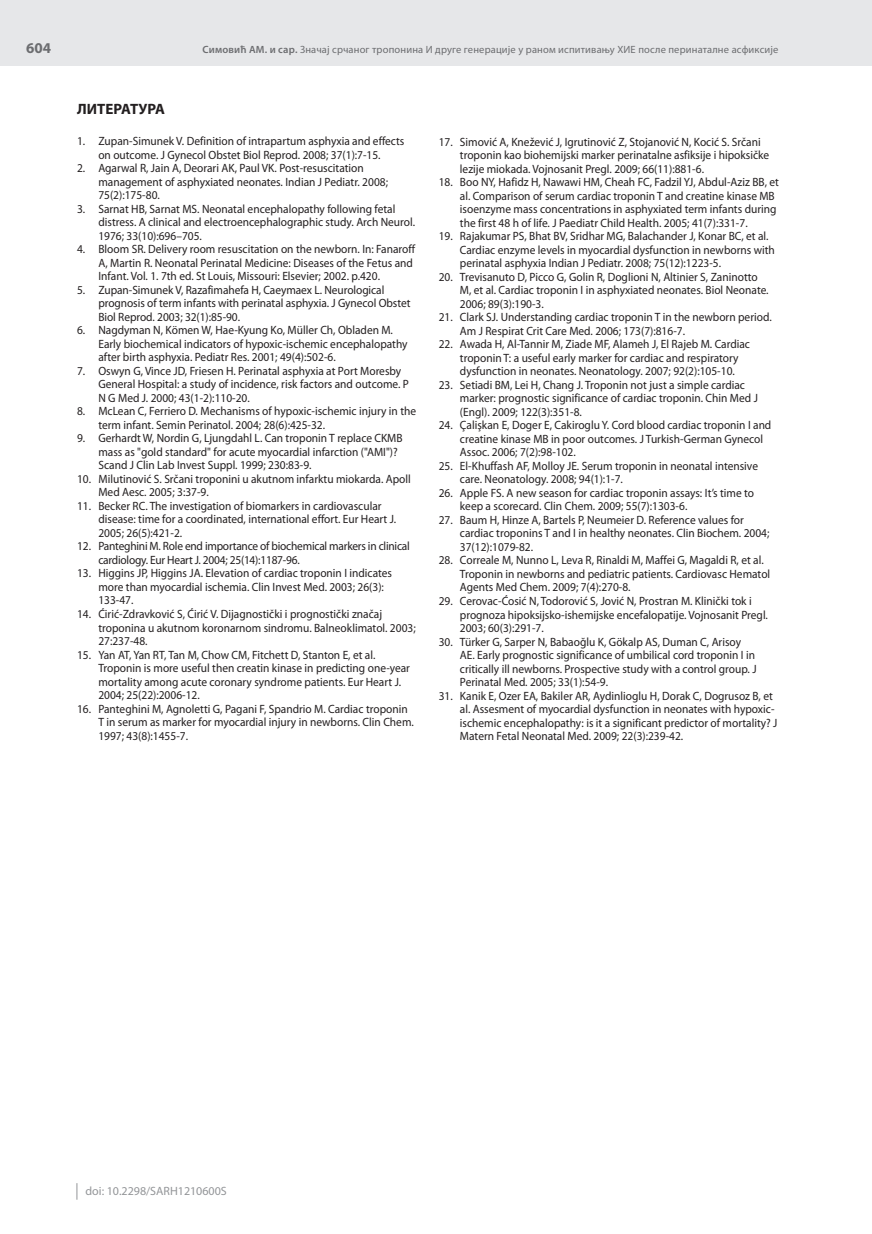
<style>
.page{position:relative;width:872px;height:1234px;background:#fff}
.page>*{position:absolute;margin:0;border:0;box-sizing:border-box;transform-origin:0 0}
.t1{font:700 15px "Myriad Pro";color:#231f20}
.t2{font:700 15px "Myriad Pro";color:#6c6d70}
.t3{font:12px/13.5px "Myriad Pro";color:#231f20;scale:.95 1}
.t4{font:12px/13.5px "Myriad Pro";letter-spacing:-.02em;color:#231f20;scale:.95 1}
.t5{font:12px "Myriad Pro";color:#939598}
.t6{font:10.5px "Myriad Pro";letter-spacing:.015em;color:#6c6d70}
.s1{font-weight:600}
</style>
<div class="page">
<div style="left:0;top:0;width:872px;height:66px;background:#e6e7e9"></div>
<svg style="left:77px;top:1183px;width:1px;height:16px"></svg>
<p class="t2" style="left:26px;top:38px;width:26px">604</p>
<p class="t6" style="left:203px;top:43px;width:577px"><span class="s1">Симовић АМ. и сар.</span> Значај срчаног тропонина И друге генерације у раном испитивању ХИЕ после перинаталне асфиксије</p>
<p class="t1" style="left:77px;top:99px;width:89px">ЛИТЕРАТУРА</p>
<p class="t3" style="left:77px;top:134px;width:346px;text-align:center">1. Zupan-Simunek V. Definition of intrapartum asphyxia and effects on outcome. J Gynecol Obstet Biol Reprod. 2008; 37(1):7-15.</p>
<p class="t3" style="left:98px;top:161px;width:306px;text-indent:-21px">2. Agarwal R, Jain A, Deorari AK, Paul VK. Post-resuscitation management of asphyxiated neonates. Indian J Pediatr. 2008;<br>75(2):175-80.</p>
<p class="t3" style="left:98px;top:202px;width:335px;text-indent:-21px">3. Sarnat HB, Sarnat MS. Neonatal encephalopathy following fetal distress. A clinical and electroencephalographic study. Arch Neurol.<br>1976; 33(10):696–705.</p>
<p class="t3" style="left:98px;top:242px;width:335px;text-indent:-21px">4. Bloom SR. Delivery room resuscitation on the newborn. In: Fanaroff<br>A, Martin R. Neonatal Perinatal Medicine: Diseases of the Fetus and<br>Infant. Vol. 1. 7th ed. St Louis, Missouri: Elsevier; 2002. p.420.</p>
<p class="t3" style="left:98px;top:283px;width:330px;text-indent:-21px">5. Zupan-Simunek V, Razafimahefa H, Caeymaex L. Neurological prognosis of term infants with perinatal asphyxia. J Gynecol Obstet<br>Biol Reprod. 2003; 32(1):85-90.</p>
<p class="t3" style="left:98px;top:323px;width:327px;text-indent:-21px">6. Nagdyman N, Kömen W, Hae-Kyung Ko, Müller Ch, Obladen M.<br>Early biochemical indicators of hypoxic-ischemic encephalopathy after birth asphyxia. Pediatr Res. 2001; 49(4):502-6.</p>
<p class="t3" style="left:98px;top:364px;width:328px;text-indent:-21px">7. Oswyn G, Vince JD, Friesen H. Perinatal asphyxia at Port Moresby<br>General Hospital: a study of incidence, risk factors and outcome. P<br>N G Med J. 2000; 43(1-2):110-20.</p>
<p class="t3" style="left:98px;top:404px;width:336px;text-indent:-21px">8. McLean C, Ferriero D. Mechanisms of hypoxic-ischemic injury in the term infant. Semin Perinatol. 2004; 28(6):425-32.</p>
<p class="t3" style="left:98px;top:431px;width:322px;text-indent:-21px">9. Gerhardt W, Nordin G, Ljungdahl L. Can troponin T replace CKMB mass as "gold standard" for acute myocardial infarction ("AMI")?<br>Scand J Clin Lab Invest Suppl. 1999; 230:83-9.</p>
<p class="t3" style="left:98px;top:472px;width:330px;text-indent:-21px">10. Milutinović S. Srčani troponini u akutnom infarktu miokarda. Apoll<br>Med Aesc. 2005; 3:37-9.</p>
<p class="t3" style="left:98px;top:499px;width:315px;text-indent:-21px">11. Becker RC. The investigation of biomarkers in cardiovascular disease: time for a coordinated, international effort. Eur Heart J.<br>2005; 26(5):421-2.</p>
<p class="t4" style="left:98px;top:539px;width:329px;text-indent:-21px">12. Panteghini M. Role end importance of biochemical markers in clinical cardiology. Eur Heart J. 2004; 25(14):1187-96.</p>
<p class="t3" style="left:98px;top:566px;width:311px;text-indent:-21px">13. Higgins JP, Higgins JA. Elevation of cardiac troponin I indicates more than myocardial ischemia. Clin Invest Med. 2003; 26(3):<br>133-47.</p>
<p class="t3" style="left:98px;top:607px;width:335px;text-indent:-21px">14. Ćirić-Zdravković S, Ćirić V. Dijagnostički i prognostički značaj troponina u akutnom koronarnom sindromu. Balneoklimatol. 2003;<br>27:237-48.</p>
<p class="t3" style="left:98px;top:647px;width:329px;text-indent:-21px">15. Yan AT, Yan RT, Tan M, Chow CM, Fitchett D, Stanton E, et al.<br>Troponin is more useful then creatin kinase in predicting one-year mortality among acute coronary syndrome patients. Eur Heart J.<br>2004; 25(22):2006-12.</p>
<p class="t3" style="left:98px;top:701px;width:333px;text-indent:-21px">16. Panteghini M, Agnoletti G, Pagani F, Spandrio M. Cardiac troponin<br>T in serum as marker for myocardial injury in newborns. Clin Chem.<br>1997; 43(8):1455-7.</p>
<p class="t3" style="left:460px;top:135px;width:327px;text-indent:-21px">17. Simović A, Knežević J, Igrutinović Z, Stojanović N, Kocić S. Srčani troponin kao biohemijski marker perinatalne asfiksije i hipoksičke lezije miokada. Vojnosanit Pregl. 2009; 66(11):881-6.</p>
<p class="t3" style="left:460px;top:175px;width:337px;text-indent:-21px">18. Boo NY, Hafidz H, Nawawi HM, Cheah FC, Fadzil YJ, Abdul-Aziz BB, et al. Comparison of serum cardiac troponin T and creatine kinase MB isoenzyme mass concentrations in asphyxiated term infants during the first 48 h of life. J Paediatr Child Health. 2005; 41(7):331-7.</p>
<p class="t3" style="left:460px;top:229px;width:333px;text-indent:-21px">19. Rajakumar PS, Bhat BV, Sridhar MG, Balachander J, Konar BC, et al.<br>Cardiac enzyme levels in myocardial dysfunction in newborns with perinatal asphyxia Indian J Pediatr. 2008; 75(12):1223-5.</p>
<p class="t3" style="left:460px;top:270px;width:326px;text-indent:-21px">20. Trevisanuto D, Picco G, Golin R, Doglioni N, Altinier S, Zaninotto<br>M, et al. Cardiac troponin I in asphyxiated neonates. Biol Neonate.<br>2006; 89(3):190-3.</p>
<p class="t3" style="left:460px;top:310px;width:330px;text-indent:-21px">21. Clark SJ. Understanding cardiac troponin T in the newborn period.<br>Am J Respirat Crit Care Med. 2006; 173(7):816-7.</p>
<p class="t3" style="left:460px;top:337px;width:307px;text-indent:-21px">22. Awada H, Al-Tannir M, Ziade MF, Alameh J, El Rajeb M. Cardiac troponin T: a useful early marker for cardiac and respiratory dysfunction in neonates. Neonatology. 2007; 92(2):105-10.</p>
<p class="t3" style="left:460px;top:378px;width:315px;text-indent:-21px">23. Setiadi BM, Lei H, Chang J. Troponin not just a simple cardiac marker: prognostic significance of cardiac troponin. Chin Med J (Engl). 2009; 122(3):351-8.</p>
<p class="t3" style="left:460px;top:418px;width:329px;text-indent:-21px">24. Çalişkan E, Doger E, Cakiroglu Y. Cord blood cardiac troponin I and creatine kinase MB in poor outcomes. J Turkish-German Gynecol<br>Assoc. 2006; 7(2):98-102.</p>
<p class="t3" style="left:460px;top:459px;width:315px;text-indent:-21px">25. El-Khuffash AF, Molloy JE. Serum troponin in neonatal intensive care. Neonatology. 2008; 94(1):1-7.</p>
<p class="t3" style="left:460px;top:486px;width:311px;text-indent:-21px">26. Apple FS. A new season for cardiac troponin assays: It’s time to keep a scorecard. Clin Chem. 2009; 55(7):1303-6.</p>
<p class="t3" style="left:460px;top:513px;width:327px;text-indent:-21px">27. Baum H, Hinze A, Bartels P, Neumeier D. Reference values for cardiac troponins T and I in healthy neonates. Clin Biochem. 2004;<br>37(12):1079-82.</p>
<p class="t3" style="left:460px;top:553px;width:328px;text-indent:-21px">28. Correale M, Nunno L, Leva R, Rinaldi M, Maffei G, Magaldi R, et al.<br>Troponin in newborns and pediatric patients. Cardiovasc Hematol<br>Agents Med Chem. 2009; 7(4):270-8.</p>
<p class="t3" style="left:460px;top:594px;width:326px;text-indent:-21px">29. Cerovac-Ćosić N, Todorović S, Jović N, Prostran M. Klinički tok i prognoza hipoksijsko-ishemijske encefalopatije. Vojnosanit Pregl.<br>2003; 60(3):291-7.</p>
<p class="t3" style="left:460px;top:634px;width:314px;text-indent:-21px">30. Türker G, Sarper N, Babaoğlu K, Gökalp AS, Duman C, Arisoy AE. Early prognostic significance of umbilical cord troponin I in critically ill newborns. Prospective study with a control group. J Perinatal Med. 2005; 33(1):54-9.</p>
<p class="t3" style="left:460px;top:688px;width:336px;text-indent:-21px">31. Kanik E, Ozer EA, Bakiler AR, Aydinlioglu H, Dorak C, Dogrusoz B, et al. Assesment of myocardial dysfunction in neonates with hypoxic&shy;ischemic encephalopathy: is it a significant predictor of mortality? J Matern Fetal Neonatal Med. 2009; 22(3):239-42.</p>
<p class="t5" style="left:86px;top:1183px;width:143px">doi: 10.2298/SARH1210600S</p>
</div>
